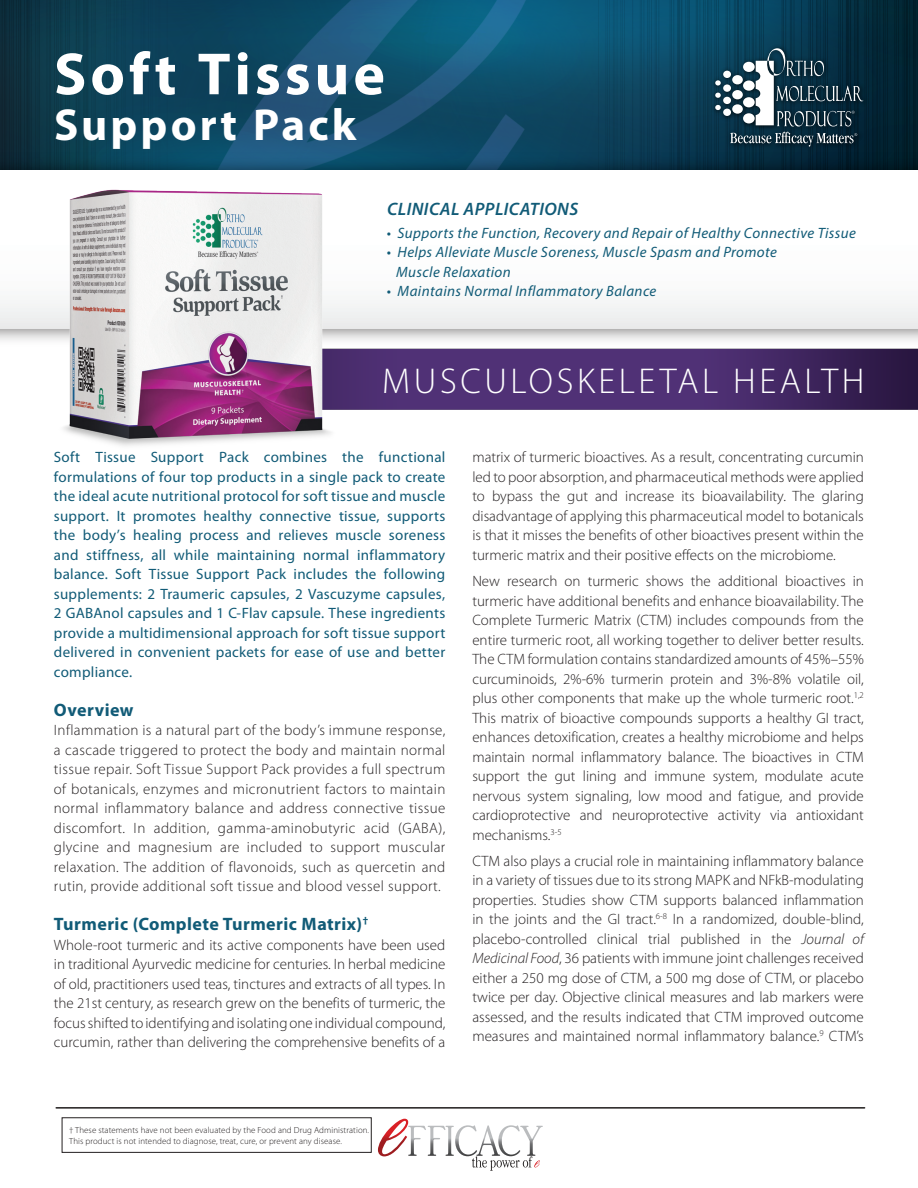
<style>
.page{position:relative;width:918px;height:1188px;background:#fff}
.page>*{position:absolute;margin:0;border:0;box-sizing:border-box;transform-origin:0 0}
.Indent_2{font:700 60px "Myriad Pro";letter-spacing:.065em;color:#fff}
.Indent_2-2{font:700 45px "Myriad Pro";letter-spacing:.07em;color:#fff}
.Indent_2-3{font:300 36px "Myriad Pro";letter-spacing:.1em;color:#fff}
.Indent_2-4{font:700 18px "Myriad Pro";letter-spacing:.025em;color:#115b77}
.Indent_2-5{font:italic 600 18px "Myriad Pro";letter-spacing:.025em;color:#115b77}
.Indent_2-6{font:300 15px/19.5px "Myriad Pro";color:#231f20;text-align:justify}
.Indent_2-7{font:15px/19.5px "Myriad Pro";letter-spacing:.02em;color:#115b77;text-align:justify}
.Indent_2-8{font:italic 15px "Myriad Pro";letter-spacing:.025em;color:#115b77}
.t1{font:300 8.85px/10.6px "Myriad Pro";letter-spacing:.01em;color:#231f20}
.s1{font-style:italic}
</style>
<div class="page">
<img style="left:0;top:0;width:918px;height:148px">
<img style="left:0;top:148px;width:918px;height:193px">
<div style="left:0;top:171px;width:918px;height:158px;background:#fff"></div>
<img style="left:340px;top:311px;width:578px;height:99px">
<img style="left:710px;top:43px;width:161px;height:112px">
<div style="left:723px;top:71px;width:8px;height:7px;background:#fff;border-radius:50%"></div>
<div style="left:723px;top:84px;width:8px;height:8px;background:#fff;border-radius:50%"></div>
<div style="left:723px;top:97px;width:8px;height:7px;background:#fff;border-radius:50%"></div>
<div style="left:723px;top:109px;width:8px;height:7px;background:#fff;border-radius:50%"></div>
<svg style="left:715px;top:80px;width:6px;height:6px"></svg>
<svg style="left:715px;top:93px;width:6px;height:5px"></svg>
<svg style="left:715px;top:105px;width:6px;height:5px"></svg>
<svg style="left:730px;top:48px;width:133px;height:99px;background:#3b5664"></svg>
<svg style="left:378px;top:1119px;width:165px;height:52px"></svg>
<hr style="left:56px;top:1107px;width:809px;height:2px;background:#211e1e">
<div style="left:62px;top:1117px;width:310px;height:36px;border:1px solid #231f20"></div>
<img style="left:54px;top:189px;width:286px;height:257px">
<p class="Indent_2" style="left:54px;top:35px;width:333px">Soft Tissue</p>
<p class="Indent_2-2" style="left:54px;top:96px;width:304px">Support Pack</p>
<p class="Indent_2-5" style="left:387px;top:198px;width:193px">CLINICAL APPLICATIONS</p>
<p class="Indent_2-8" style="left:387px;top:223px;width:471px">• Supports the Function, Recovery and Repair of Healthy Connective Tissue</p>
<p class="Indent_2-8" style="left:387px;top:243px;width:392px">• Helps Alleviate Muscle Soreness, Muscle Spasm and Promote</p>
<p class="Indent_2-8" style="left:396px;top:262px;width:116px">Muscle Relaxation</p>
<p class="Indent_2-8" style="left:387px;top:282px;width:271px">• Maintains Normal Inflammatory Balance</p>
<p class="Indent_2-3" style="left:382px;top:359px;width:484px">MUSCULOSKELETAL HEALTH</p>
<p class="Indent_2-7" style="left:54px;top:448px;width:393px">Soft Tissue Support Pack combines the functional formulations of four top products in a single pack to create the ideal acute nutritional protocol for soft tissue and muscle support. It promotes healthy connective tissue, supports the body’s healing process and relieves muscle soreness and stiffness, all while maintaining normal inflammatory balance. Soft Tissue Support Pack includes the following supplements: 2 Traumeric capsules, 2 Vascuzyme capsules, 2 GABAnol capsules and 1 C-Flav capsule. These ingredients provide a multidimensional approach for soft tissue support delivered in convenient packets for ease of use and better compliance.</p>
<p class="Indent_2-4" style="left:54px;top:698px;width:81px">Overview</p>
<p class="Indent_2-6" style="left:54px;top:720px;width:393px">Inflammation is a natural part of the body’s immune response, a cascade triggered to protect the body and maintain normal tissue repair. Soft Tissue Support Pack provides a full spectrum of botanicals, enzymes and micronutrient factors to maintain normal inflammatory balance and address connective tissue discomfort. In addition, gamma-aminobutyric acid (GABA), glycine and magnesium are included to support muscular relaxation. The addition of flavonoids, such as quercetin and rutin, provide additional soft tissue and blood vessel support.</p>
<p class="Indent_2-4" style="left:54px;top:913px;width:316px">Turmeric (Complete Turmeric Matrix)<sup>†</sup></p>
<p class="Indent_2-6" style="left:54px;top:935px;width:393px">Whole-root turmeric and its active components have been used in traditional Ayurvedic medicine for centuries. In herbal medicine of old, practitioners used teas, tinctures and extracts of all types. In the 21st century, as research grew on the benefits of turmeric, the focus shifted to identifying and isolating one individual compound, curcumin, rather than delivering the comprehensive benefits of a</p>
<p class="Indent_2-6" style="left:472px;top:447px;width:393px">matrix of turmeric bioactives. As a result, concentrating curcumin led to poor absorption, and pharmaceutical methods were applied to bypass the gut and increase its bioavailability. The glaring disadvantage of applying this pharmaceutical model to botanicals is that it misses the benefits of other bioactives present within the turmeric matrix and their positive effects on the microbiome.</p>
<p class="Indent_2-6" style="left:472px;top:571px;width:393px">New research on turmeric shows the additional bioactives in turmeric have additional benefits and enhance bioavailability. The Complete Turmeric Matrix (CTM) includes compounds from the entire turmeric root, all working together to deliver better results.<br>The CTM formulation contains standardized amounts of 45%–55% curcuminoids, 2%-6% turmerin protein and 3%-8% volatile oil, plus other components that make up the whole turmeric root.<sup>1,2<br></sup>This matrix of bioactive compounds supports a healthy GI tract, enhances detoxification, creates a healthy microbiome and helps maintain normal inflammatory balance. The bioactives in CTM support the gut lining and immune system, modulate acute nervous system signaling, low mood and fatigue, and provide cardioprotective and neuroprotective activity via antioxidant mechanisms.<sup>3-5</sup></p>
<p class="Indent_2-6" style="left:472px;top:851px;width:393px">CTM also plays a crucial role in maintaining inflammatory balance in a variety of tissues due to its strong MAPK and NFkB-modulating properties. Studies show CTM supports balanced inflammation in the joints and the GI tract.<sup>6-8</sup> In a randomized, double-blind, placebo-controlled clinical trial published in the <span class="s1">Journal of Medicinal Food</span>, 36 patients with immune joint challenges received either a 250 mg dose of CTM, a 500 mg dose of CTM, or placebo twice per day. Objective clinical measures and lab markers were assessed, and the results indicated that CTM improved outcome measures and maintained normal inflammatory balance.<sup>9</sup> CTM’s</p>
<p class="t1" style="left:69px;top:1125px;width:301px">† These statements have not been evaluated by the Food and Drug Administration.<br>This product is not intended to diagnose, treat, cure, or prevent any disease.</p>
</div>
